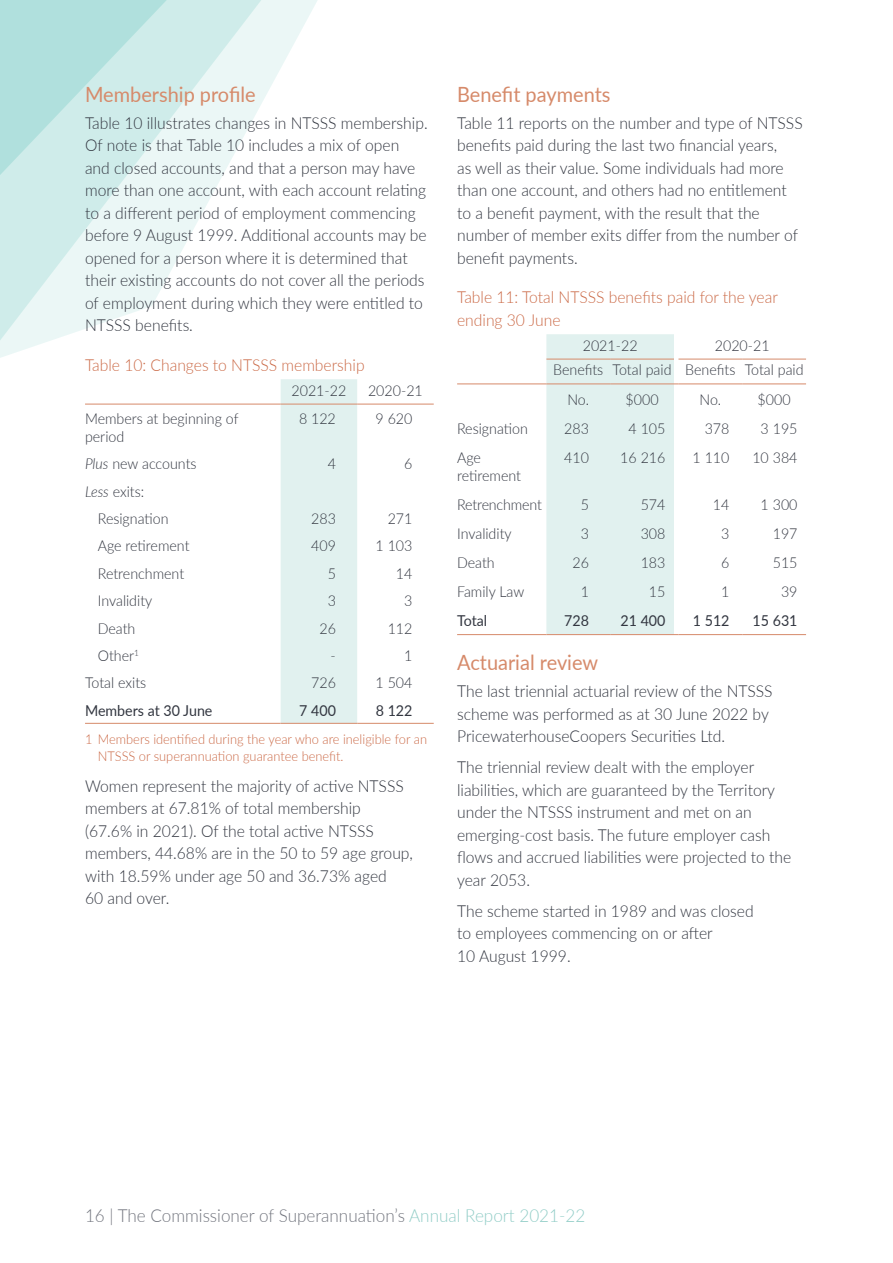
<style>
.page{position:relative;width:893px;height:1263px;background:#fff}
.page>*{position:absolute;margin:0;border:0;box-sizing:border-box;transform-origin:0 0}
.AR_Heading_3{font:21px "Lato";color:#d68a6a;scale:.95 1}
.t1{font:300 18px "Lato";color:#73767f;scale:.95 1}
.AR_Body_Text{font:300 16.5px/22.5px "Lato";color:#323640;scale:.95 1}
.AR_Table_Figure_Head{font:300 16.5px/22.5px "Lato";color:#cb6a47;scale:.95 1}
.AR_Table_Body_Text{font:300 15px/18px "Lato";color:#323640;scale:.95 1}
.AR_Table_Numbers{font:300 15px "Lato";color:#323640;scale:.95 1}
.AR_Table_Centred{font:300 15px "Lato";color:#323640;scale:.95 1}
.AR_Table_Text_Indent{font:300 15px "Lato";color:#323640;scale:.95 1}
.AR_Table_Numbers-2{font:15px "Lato";color:#323640;scale:.95 1}
.AR_Table_Body_Text-2{font:15px "Lato";color:#323640;scale:.95 1}
.AR_Note_text{font:300 13.5px/16.5px "Lato";color:#cb6a47;scale:.95 1}
.s1{font-style:italic}
.s2{color:#92cdc7}
</style>
<div class="page">
<svg style="left:85px;top:0;width:233px;height:431px"></svg>
<svg style="left:0;top:0;width:196px;height:381px"></svg>
<div style="left:281px;top:379px;width:76px;height:344px;background:#e1f1ef"></div>
<hr style="left:85px;top:404px;width:196px;height:1px;background:#d68a6a">
<hr style="left:281px;top:404px;width:76px;height:1px;background:#d68a6a">
<hr style="left:357px;top:404px;width:77px;height:1px;background:#d68a6a">
<hr style="left:85px;top:723px;width:196px;height:1px;background:#d68a6a">
<hr style="left:281px;top:723px;width:76px;height:1px;background:#d68a6a">
<hr style="left:357px;top:723px;width:77px;height:1px;background:#d68a6a">
<hr style="left:678px;top:359px;width:64px;height:1px;background:#d68a6a">
<hr style="left:742px;top:359px;width:64px;height:1px;background:#d68a6a">
<hr style="left:457px;top:383px;width:89px;height:1px;background:#d68a6a">
<hr style="left:678px;top:383px;width:64px;height:1px;background:#d68a6a">
<hr style="left:742px;top:383px;width:64px;height:1px;background:#d68a6a">
<hr style="left:457px;top:634px;width:89px;height:1px;background:#d68a6a">
<div style="left:546px;top:334px;width:132px;height:301px;background:#e1f1ef"></div>
<hr style="left:678px;top:634px;width:64px;height:1px;background:#d68a6a">
<hr style="left:742px;top:634px;width:64px;height:1px;background:#d68a6a">
<p class="AR_Heading_3" style="left:85px;top:79px;width:181px">Membership profile</p>
<p class="AR_Body_Text" style="left:85px;top:111px;width:362px">Table 10 illustrates changes in NTSSS membership.<br>Of note is that Table 10 includes a mix of open and closed accounts, and that a person may have more than one account, with each account relating to a different period of employment commencing before 9 August 1999. Additional accounts may be opened for a person where it is determined that their existing accounts do not cover all the periods of employment during which they were entitled to NTSSS benefits.</p>
<p class="AR_Table_Figure_Head" style="left:85px;top:353px;width:296px">Table 10: Changes to NTSSS membership</p>
<p class="AR_Table_Centred" style="left:291px;top:380px;width:59px">2021-22</p>
<p class="AR_Table_Centred" style="left:368px;top:380px;width:59px">2020-21</p>
<p class="AR_Table_Body_Text" style="left:85px;top:409px;width:163px">Members at beginning of period</p>
<p class="AR_Table_Numbers" style="left:299px;top:408px;width:40px">8 122</p>
<p class="AR_Table_Numbers" style="left:376px;top:408px;width:40px">9 620</p>
<p class="AR_Table_Body_Text" style="left:85px;top:454px;width:119px"><span class="s1">Plus</span> new accounts</p>
<p class="AR_Table_Numbers" style="left:328px;top:453px;width:10px">4</p>
<p class="AR_Table_Numbers" style="left:404px;top:453px;width:10px">6</p>
<p class="AR_Table_Body_Text" style="left:85px;top:482px;width:64px"><span class="s1">Less</span> exits:</p>
<p class="AR_Table_Text_Indent" style="left:98px;top:508px;width:76px">Resignation</p>
<p class="AR_Table_Numbers" style="left:311px;top:508px;width:28px">283</p>
<p class="AR_Table_Numbers" style="left:388px;top:508px;width:28px">271</p>
<p class="AR_Table_Text_Indent" style="left:98px;top:535px;width:98px">Age retirement</p>
<p class="AR_Table_Numbers" style="left:311px;top:535px;width:28px">409</p>
<p class="AR_Table_Numbers" style="left:376px;top:535px;width:40px">1 103</p>
<p class="AR_Table_Text_Indent" style="left:98px;top:563px;width:93px">Retrenchment</p>
<p class="AR_Table_Numbers" style="left:328px;top:563px;width:10px">5</p>
<p class="AR_Table_Numbers" style="left:396px;top:563px;width:19px">14</p>
<p class="AR_Table_Text_Indent" style="left:98px;top:590px;width:59px">Invalidity</p>
<p class="AR_Table_Numbers" style="left:328px;top:590px;width:10px">3</p>
<p class="AR_Table_Numbers" style="left:404px;top:590px;width:10px">3</p>
<p class="AR_Table_Text_Indent" style="left:98px;top:618px;width:41px">Death</p>
<p class="AR_Table_Numbers" style="left:319px;top:618px;width:19px">26</p>
<p class="AR_Table_Numbers" style="left:388px;top:618px;width:28px">112</p>
<p class="AR_Table_Text_Indent" style="left:98px;top:645px;width:45px">Other<sup>1</sup></p>
<p class="AR_Table_Numbers" style="left:331px;top:645px;width:7px">-</p>
<p class="AR_Table_Numbers" style="left:404px;top:645px;width:10px">1</p>
<p class="AR_Table_Body_Text" style="left:85px;top:673px;width:66px">Total exits</p>
<p class="AR_Table_Numbers" style="left:311px;top:672px;width:28px">726</p>
<p class="AR_Table_Numbers" style="left:376px;top:672px;width:40px">1 504</p>
<p class="AR_Table_Body_Text-2" style="left:85px;top:699px;width:136px">Members at 30 June</p>
<p class="AR_Table_Numbers-2" style="left:299px;top:699px;width:40px">7 400</p>
<p class="AR_Table_Numbers-2" style="left:376px;top:699px;width:40px">8 122</p>
<p class="AR_Note_text" style="left:98px;top:731px;width:348px;text-indent:-13px">1 Members identified during the year who are ineligible for an<br>NTSSS or superannuation guarantee benefit.</p>
<p class="AR_Body_Text" style="left:85px;top:774px;width:347px">Women represent the majority of active NTSSS members at 67.81% of total membership<br>(67.6% in 2021). Of the total active NTSSS members, 44.68% are in the 50 to 59 age group, with 18.59% under age 50 and 36.73% aged<br>60 and over.</p>
<p class="AR_Heading_3" style="left:457px;top:79px;width:163px">Benefit payments</p>
<p class="AR_Body_Text" style="left:457px;top:111px;width:365px">Table 11 reports on the number and type of NTSSS benefits paid during the last two financial years,<br>as well as their value. Some individuals had more than one account, and others had no entitlement to a benefit payment, with the result that the number of member exits differ from the number of benefit payments.</p>
<p class="AR_Table_Figure_Head" style="left:457px;top:285px;width:339px">Table 11: Total NTSSS benefits paid for the year ending 30 June</p>
<p class="AR_Table_Centred" style="left:583px;top:335px;width:59px">2021-22</p>
<p class="AR_Table_Centred" style="left:715px;top:335px;width:59px">2020-21</p>
<p class="AR_Table_Centred" style="left:553px;top:360px;width:54px">Benefits</p>
<p class="AR_Table_Centred" style="left:613px;top:360px;width:63px">Total paid</p>
<p class="AR_Table_Centred" style="left:685px;top:360px;width:54px">Benefits</p>
<p class="AR_Table_Centred" style="left:745px;top:360px;width:63px">Total paid</p>
<p class="AR_Table_Centred" style="left:567px;top:389px;width:24px">No.</p>
<p class="AR_Table_Centred" style="left:626px;top:389px;width:36px">$000</p>
<p class="AR_Table_Centred" style="left:699px;top:389px;width:24px">No.</p>
<p class="AR_Table_Centred" style="left:758px;top:389px;width:36px">$000</p>
<p class="AR_Table_Body_Text" style="left:457px;top:419px;width:76px">Resignation</p>
<p class="AR_Table_Numbers" style="left:564px;top:418px;width:28px">283</p>
<p class="AR_Table_Numbers" style="left:629px;top:418px;width:40px">4 105</p>
<p class="AR_Table_Numbers" style="left:705px;top:418px;width:28px">378</p>
<p class="AR_Table_Numbers" style="left:761px;top:418px;width:40px">3 195</p>
<p class="AR_Table_Body_Text" style="left:457px;top:448px;width:69px">Age retirement</p>
<p class="AR_Table_Numbers" style="left:564px;top:447px;width:28px">410</p>
<p class="AR_Table_Numbers" style="left:620px;top:447px;width:49px">16 216</p>
<p class="AR_Table_Numbers" style="left:693px;top:447px;width:40px">1 110</p>
<p class="AR_Table_Numbers" style="left:752px;top:447px;width:49px">10 384</p>
<p class="AR_Table_Body_Text" style="left:457px;top:495px;width:91px">Retrenchment</p>
<p class="AR_Table_Numbers" style="left:581px;top:494px;width:10px">5</p>
<p class="AR_Table_Numbers" style="left:641px;top:494px;width:28px">574</p>
<p class="AR_Table_Numbers" style="left:713px;top:494px;width:19px">14</p>
<p class="AR_Table_Numbers" style="left:761px;top:494px;width:40px">1 300</p>
<p class="AR_Table_Body_Text" style="left:457px;top:524px;width:59px">Invalidity</p>
<p class="AR_Table_Numbers" style="left:581px;top:523px;width:10px">3</p>
<p class="AR_Table_Numbers" style="left:641px;top:523px;width:28px">308</p>
<p class="AR_Table_Numbers" style="left:721px;top:523px;width:10px">3</p>
<p class="AR_Table_Numbers" style="left:773px;top:523px;width:28px">197</p>
<p class="AR_Table_Body_Text" style="left:457px;top:553px;width:41px">Death</p>
<p class="AR_Table_Numbers" style="left:572px;top:552px;width:19px">26</p>
<p class="AR_Table_Numbers" style="left:641px;top:552px;width:28px">183</p>
<p class="AR_Table_Numbers" style="left:721px;top:552px;width:10px">6</p>
<p class="AR_Table_Numbers" style="left:773px;top:552px;width:28px">515</p>
<p class="AR_Table_Body_Text" style="left:457px;top:582px;width:72px">Family Law</p>
<p class="AR_Table_Numbers" style="left:581px;top:581px;width:10px">1</p>
<p class="AR_Table_Numbers" style="left:649px;top:581px;width:19px">15</p>
<p class="AR_Table_Numbers" style="left:721px;top:581px;width:10px">1</p>
<p class="AR_Table_Numbers" style="left:781px;top:581px;width:19px">39</p>
<p class="AR_Table_Body_Text-2" style="left:457px;top:610px;width:33px">Total</p>
<p class="AR_Table_Numbers-2" style="left:564px;top:610px;width:28px">728</p>
<p class="AR_Table_Numbers-2" style="left:620px;top:610px;width:49px">21 400</p>
<p class="AR_Table_Numbers-2" style="left:693px;top:610px;width:40px">1 512</p>
<p class="AR_Table_Numbers-2" style="left:753px;top:610px;width:49px">15 631</p>
<p class="AR_Heading_3" style="left:457px;top:648px;width:150px">Actuarial review</p>
<p class="AR_Body_Text" style="left:457px;top:679px;width:334px">The last triennial actuarial review of the NTSSS scheme was performed as at 30 June 2022 by<br>PricewaterhouseCoopers Securities Ltd.</p>
<p class="AR_Body_Text" style="left:457px;top:755px;width:353px">The triennial review dealt with the employer liabilities, which are guaranteed by the Territory under the NTSSS instrument and met on an emerging-cost basis. The future employer cash flows and accrued liabilities were projected to the year 2053.</p>
<p class="AR_Body_Text" style="left:457px;top:899px;width:314px">The scheme started in 1989 and was closed to employees commencing on or after<br>10 August 1999.</p>
<p class="t1" style="left:85px;top:1203px;width:528px">16 | The Commissioner of Superannuation’s <span class="s2">Annual Report 2021-22</span></p>
</div>
